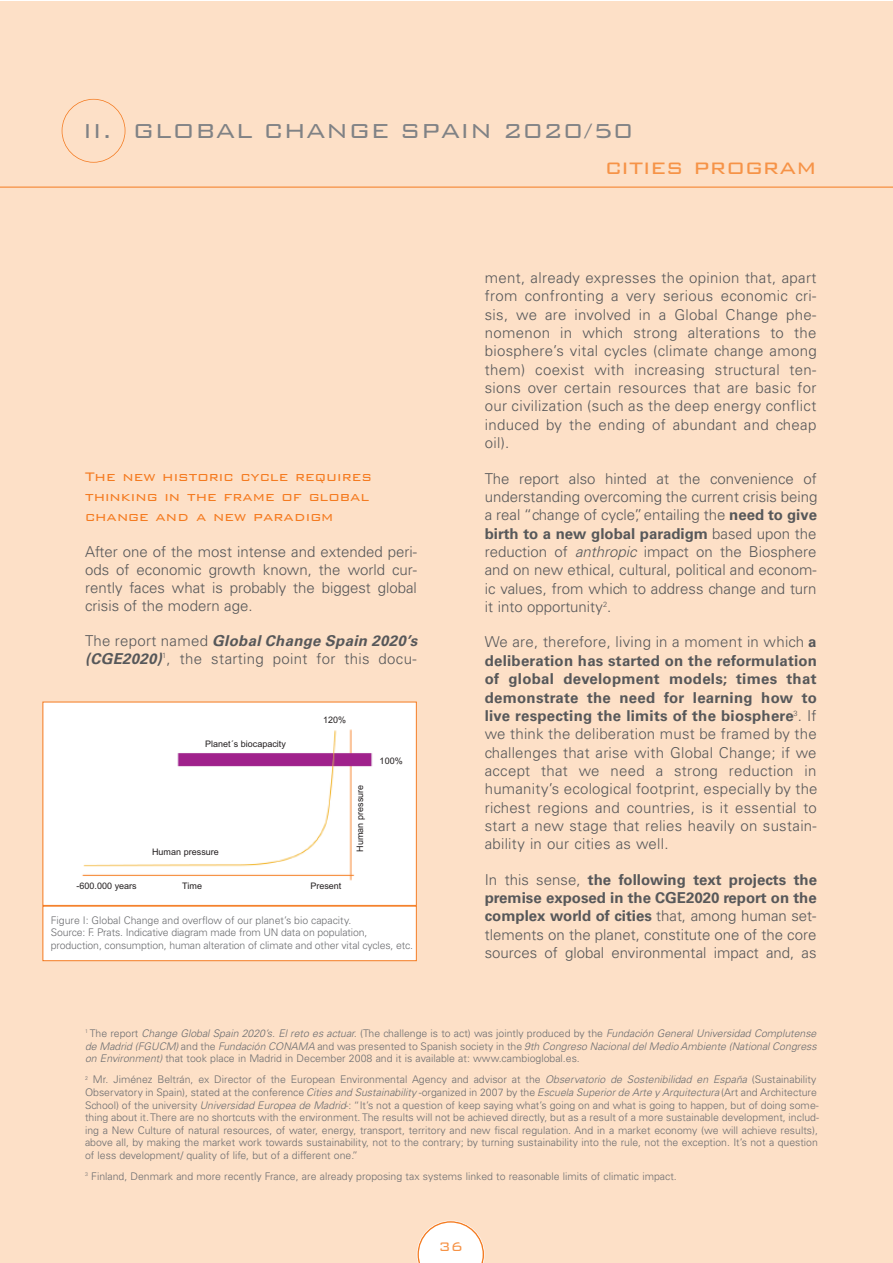
<style>
.page{position:relative;width:893px;height:1263px;background:#fff}
.page>*{position:absolute;margin:0;border:0;box-sizing:border-box;transform-origin:0 0}
.t1{font:300 27px "Bank Gothic";color:#808285}
.t2{font:300 27px "Bank Gothic";color:#f69347}
.t3{font:300 16.5px/20.4px "Bank Gothic";color:#f47b21}
.t4{font:300 16.5px "Bank Gothic";color:#f69347}
.t5{font:300 15px/18.3px "Univers";color:#57585a;text-align:justify}
.t6{font:300 15px/18px "Univers";letter-spacing:.02em;color:#57585a}
.t7{font:300 10.5px/12.6px "Univers";color:#6c6d70}
.t8{font:italic 300 10.5px/12.6px "Univers";color:#6c6d70;text-align:justify}
.t9{font:9px "Arial";color:#231f20}
.s1{font-weight:700;font-style:italic}
.s2{font-weight:700}
.s3{font-style:italic}
.s4{font-style:normal}
</style>
<div class="page">
<div style="left:0;top:1px;width:892px;height:1262px;background:#fde0c7"></div>
<hr style="left:0;top:187px;width:892px;height:1px;background:#f47b21">
<div style="left:62px;top:99px;width:63px;height:64px;border:2px solid #f47b21;border-radius:50%"></div>
<svg style="left:417px;top:1220px;width:68px;height:43px"></svg>
<img style="left:45px;top:704px;width:370px;height:196px">
<div style="left:43px;top:702px;width:374px;height:204px;border:1px solid #f47b21"></div>
<div style="left:43px;top:906px;width:373px;height:55px;background:#fff"></div>
<div style="left:43px;top:906px;width:374px;height:55px;border:1px solid #f47b21"></div>
<div style="left:205px;top:736px;width:94px;height:13px;background:#fff"></div>
<div style="left:152px;top:844px;width:94px;height:13px;background:#fff"></div>
<div style="left:357px;top:771px;width:13px;height:94px;background:#fff"></div>
<div style="left:182px;top:878px;width:24px;height:13px;background:#fff"></div>
<div style="left:380px;top:753px;width:24px;height:13px;background:#fff"></div>
<div style="left:323px;top:712px;width:24px;height:13px;background:#fff"></div>
<div style="left:77px;top:878px;width:61px;height:13px;background:#fff"></div>
<div style="left:310px;top:878px;width:35px;height:13px;background:#fff"></div>
<h1 class="t1" style="left:83px;top:111px;width:552px">II. GLOBAL CHANGE SPAIN 2020/50</h1>
<h1 class="t2" style="left:605px;top:147px;width:213px">cities program</h1>
<p class="t3" style="left:85px;top:464px;width:288px">The new historic cycle requires thinking in the frame of global change and a new paradigm</p>
<p class="t5" style="left:85px;top:542px;width:334px">After one of the most intense and extended peri&shy;ods of economic growth known, the world cur&shy;rently faces what is probably the biggest global crisis of the modern age.</p>
<p class="t6" style="left:85px;top:631px;width:334px">The report named <span class="s1">Global Change Spain 2020’s (CGE2020)</span><sup>1</sup>, the starting point for this docu-</p>
<p class="t9" style="left:205px;top:738px;width:82px">Planet´s biocapacity</p>
<p class="t9" style="left:323px;top:714px;width:25px">120%</p>
<p class="t9" style="left:152px;top:846px;width:68px">Human pressure</p>
<p class="t9" style="left:77px;top:880px;width:62px">-600.000 years</p>
<p class="t9" style="left:310px;top:880px;width:33px">Present</p>
<p class="t9" style="left:182px;top:880px;width:21px">Time</p>
<p class="t9" style="left:354px;top:852px;width:68px;rotate:-90deg">Human pressure</p>
<p class="t9" style="left:380px;top:755px;width:25px">100%</p>
<p class="t7" style="left:51px;top:913px;width:364px">Figure I: Global Change and overflow of our planet’s bio capacity.<br>Source: F. Prats. Indicative diagram made from UN data on population, production, consumption, human alteration of climate and other vital cycles, etc.</p>
<p class="t5" style="left:485px;top:269px;width:333px">ment, already expresses the opinion that, apart from confronting a very serious economic cri&shy;sis, we are involved in a Global Change phe&shy;nomenon in which strong alterations to the biosphere’s vital cycles (climate change among them) coexist with increasing structural ten&shy;sions over certain resources that are basic for our civilization (such as the deep energy conflict induced by the ending of abundant and cheap oil).</p>
<p class="t5" style="left:485px;top:469px;width:334px">The report also hinted at the convenience of understanding overcoming the current crisis being a real “change of cycle”, entailing the <span class="s2">need to give birth to a new global paradigm</span> based upon the reduction of <span class="s3">anthropic</span> impact on the Biosphere and on new ethical, cultural, political and econom&shy;ic values, from which to address change and turn it into opportunity<sup>2</sup>.</p>
<p class="t5" style="left:485px;top:633px;width:334px">We are, therefore, living in a moment in which <span class="s2">a deliberation has started on the reformulation of global development models; times that demonstrate the need for learning how to live respecting the limits of the biosphere</span><sup>3</sup>. If we think the deliberation must be framed by the challenges that arise with Global Change; if we accept that we need a strong reduction in humanity’s ecological footprint, especially by the richest regions and countries, is it essential to start a new stage that relies heavily on sustain&shy;ability in our cities as well.</p>
<p class="t5" style="left:485px;top:870px;width:334px">In this sense, <span class="s2">the following text projects the premise exposed in the CGE2020 report on the complex world of cities</span> that, among human set&shy;tlements on the planet, constitute one of the core sources of global environmental impact and, as</p>
<p class="t8" style="left:85px;top:1027px;width:733px"><sup>1</sup> <span class="s4">The report</span> Change Global Spain 2020’s. El reto es actuar. <span class="s4">(The challenge is to act) was jointly produced by the</span> Fundación General Universidad Complutense de Madrid (FGUCM) <span class="s4">and the</span> Fundación CONAMA <span class="s4">and was presented to Spanish society in the</span> 9th Congreso Nacional del Medio Ambiente (National Congress on Environment) <span class="s4">that took place in Madrid in December 2008 and it is available at: www.cambioglobal.es.</span></p>
<p class="t7" style="left:85px;top:1073px;width:735px"><sup>2</sup> Mr. Jiménez Beltrán, ex Director of the European Environmental Agency and advisor at the <span class="s3">Observatorio de Sostenibilidad en España</span> (Sustainability Observatory in Spain), stated at the conference <span class="s3">Cities and Sustainability</span> -organized in 2007 by the <span class="s3">Escuela Superior de Arte y Arquitectura</span> (Art and Architecture School) of the university <span class="s3">Universidad Europea de Madrid</span>-: “It’s not a question of keep saying what’s going on and what is going to happen, but of doing some&shy;thing about it. There are no shortcuts with the environment. The results will not be achieved directly, but as a result of a more sustainable development, includ&shy;ing a New Culture of natural resources, of water, energy, transport, territory and new fiscal regulation. And in a market economy (we will achieve results), above all, by making the market work towards sustainability, not to the contrary; by turning sustainability into the rule, not the exception. It’s not a question of less development/ quality of life, but of a different one.”</p>
<p class="t7" style="left:85px;top:1170px;width:593px"><sup>3</sup> Finland, Denmark and more recently France, are already proposing tax systems linked to reasonable limits of climatic impact.</p>
<p class="t4" style="left:438px;top:1233px;width:26px">36</p>
</div>
